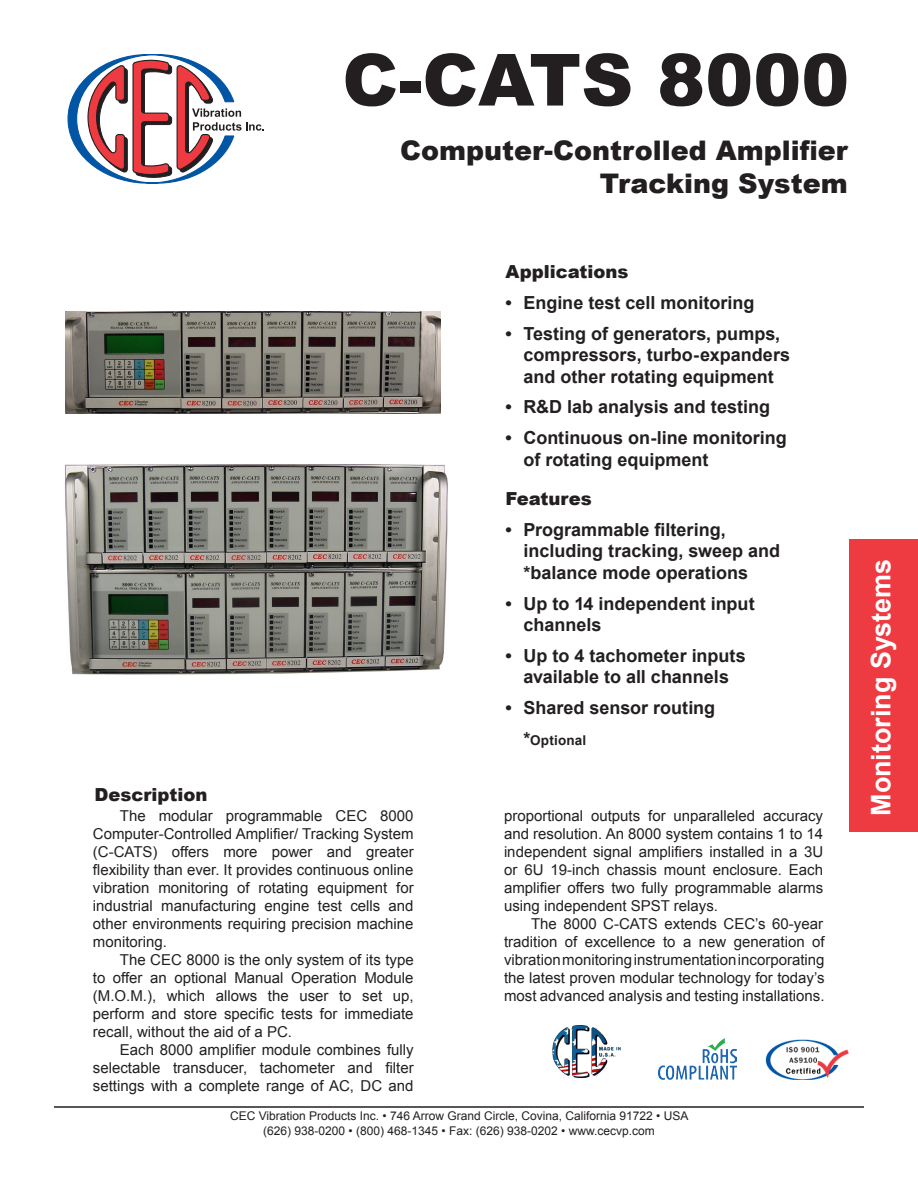
<style>
.page{position:relative;width:918px;height:1188px;background:#fff}
.page>*{position:absolute;margin:0;border:0;box-sizing:border-box;transform-origin:0 0}
.Product_Title{font:900 72px "Arial";color:#231f20}
.Product_Name{font:900 27px "Arial";color:#231f20}
.features_body{font:700 27px "Arial";color:#fff}
.t1{font:700 18px/21.6px "Arial";color:#231f20}
.Features_Header{font:900 18px "Arial";color:#231f20}
.description_header{font:900 18px "Arial";color:#231f20}
.Description_body{font:15px/18px "Arial";color:#231f20;text-align:justify}
.features_body-2{font:700 13.5px "Arial";letter-spacing:.01em;color:#231f20}
.address{font:12px "Arial";color:#231f20}
.s1{font-size:18px}
</style>
<div class="page">
<hr style="left:54px;top:1106px;width:810px;height:2px;background:#231f20">
<img style="left:65px;top:311px;width:376px;height:103px">
<img style="left:65px;top:464px;width:382px;height:211px">
<svg style="left:68px;top:54px;width:196px;height:130px"></svg>
<img style="left:659px;top:1039px;width:78px;height:41px">
<div style="left:850px;top:539px;width:68px;height:293px;background:#ee3a41"></div>
<img style="left:765px;top:1039px;width:85px;height:41px">
<img style="left:552px;top:1025px;width:69px;height:54px">
<p class="Product_Title" style="left:342px;top:28px;width:509px">C-CATS 8000</p>
<p class="Product_Name" style="left:400px;top:131px;width:449px">Computer-Controlled Amplifier</p>
<p class="Product_Name" style="left:600px;top:163px;width:249px">Tracking System</p>
<p class="description_header" style="left:94px;top:782px;width:115px">Description</p>
<p class="Description_body" style="left:93px;top:807px;width:322px;text-indent:27px">The modular programmable CEC 8000<br>Computer-Controlled Amplifier/ Tracking System (C-CATS) offers more power and greater flexibility than ever. It provides continuous online vibration monitoring of rotating equipment for industrial manufacturing engine test cells and other environments requiring precision machine monitoring.</p>
<p class="Description_body" style="left:93px;top:951px;width:322px;text-indent:27px">The CEC 8000 is the only system of its type to offer an optional Manual Operation Module (M.O.M.), which allows the user to set up, perform and store specific tests for immediate recall, without the aid of a PC.</p>
<p class="Description_body" style="left:93px;top:1041px;width:322px;text-indent:27px">Each 8000 amplifier module combines fully selectable transducer, tachometer and filter settings with a complete range of AC, DC and</p>
<p class="Features_Header" style="left:506px;top:259px;width:125px">Applications</p>
<p class="t1" style="left:506px;top:292px;width:251px">• Engine test cell monitoring</p>
<p class="t1" style="left:524px;top:323px;width:268px;text-indent:-18px">• Testing of generators, pumps, compressors, turbo-expanders and other rotating equipment</p>
<p class="t1" style="left:506px;top:397px;width:266px">• R&amp;D lab analysis and testing</p>
<p class="t1" style="left:524px;top:427px;width:265px;text-indent:-18px">• Continuous on-line monitoring of rotating equipment</p>
<p class="Features_Header" style="left:506px;top:486px;width:88px">Features</p>
<p class="t1" style="left:524px;top:519px;width:258px;text-indent:-18px">• Programmable filtering, including tracking, sweep and *balance mode operations</p>
<p class="t1" style="left:524px;top:593px;width:233px;text-indent:-18px">• Up to 14 independent input channels</p>
<p class="t1" style="left:506px;top:645px;width:242px;text-align:center">• Up to 4 tachometer inputs available to all channels</p>
<p class="t1" style="left:506px;top:697px;width:211px">• Shared sensor routing</p>
<p class="features_body-2" style="left:524px;top:731px;width:64px"><span class="s1">*</span>Optional</p>
<p class="Description_body" style="left:504px;top:807px;width:321px">proportional outputs for unparalleled accuracy and resolution. An 8000 system contains 1 to 14 independent signal amplifiers installed in a 3U or 6U 19-inch chassis mount enclosure. Each amplifier offers two fully programmable alarms using independent SPST relays.</p>
<p class="Description_body" style="left:504px;top:915px;width:322px;text-indent:27px">The 8000 C-CATS extends CEC’s 60-year tradition of excellence to a new generation of vibration monitoring instrumentation incorporating the latest proven modular technology for today’s most advanced analysis and testing installations.</p>
<p class="address" style="left:230px;top:1108px;width:460px">CEC Vibration Products Inc. • 746 Arrow Grand Circle, Covina, California 91722 • USA</p>
<p class="address" style="left:263px;top:1123px;width:393px">(626) 938-0200 • (800) 468-1345 • Fax: (626) 938-0202 • www.cecvp.com</p>
<p class="features_body" style="left:863px;top:816px;width:259px;rotate:-90deg">Monitoring Systems</p>
</div>
